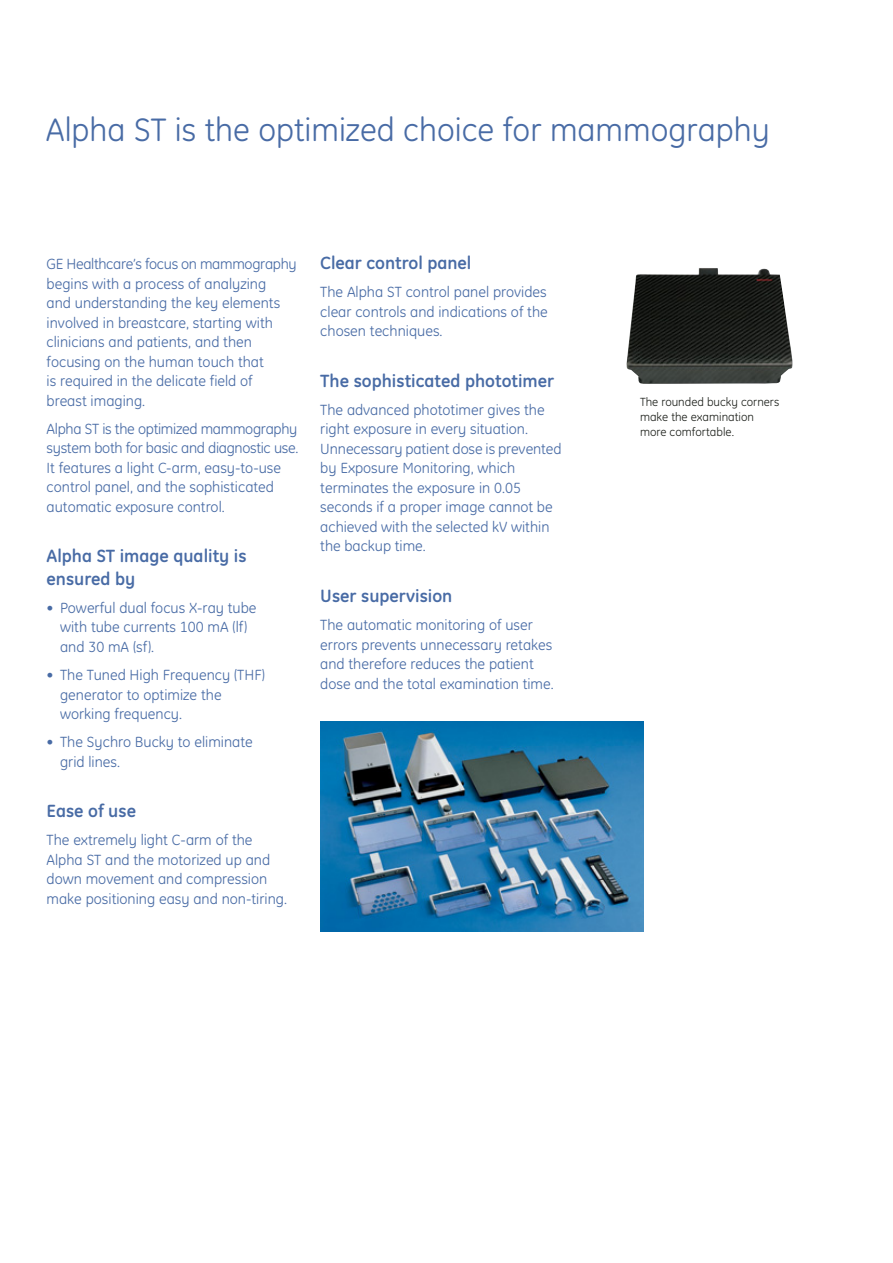
<style>
.page{position:relative;width:893px;height:1263px;background:#fff}
.page>*{position:absolute;margin:0;border:0;box-sizing:border-box;transform-origin:0 0}
.t1{font:33px "GE Inspira";color:#486ba5}
.t2{font:700 18px/22.5px "GE Inspira";color:#486ba5}
.t3{font:15px/19.5px "GE Inspira";color:#486ba5}
.t4{font:12px/15px "GE Inspira";color:#20231e}
</style>
<div class="page">
<img style="left:626px;top:268px;width:167px;height:116px">
<img style="left:320px;top:721px;width:323px;height:210px">
<h1 class="t1" style="left:46px;top:118px;width:725px">Alpha ST is the optimized choice for mammography</h1>
<p class="t3" style="left:47px;top:256px;width:252px">GE Healthcare’s focus on mammography begins with a process of analyzing<br>and understanding the key elements involved in breastcare, starting with clinicians and patients, and then focusing on the human touch that<br>is required in the delicate field of<br>breast imaging.</p>
<p class="t3" style="left:47px;top:420px;width:253px">Alpha ST is the optimized mammography system both for basic and diagnostic use.<br>It features a light C-arm, easy-to-use control panel, and the sophisticated automatic exposure control.</p>
<p class="t2" style="left:47px;top:547px;width:201px">Alpha ST image quality is ensured by</p>
<p class="t3" style="left:60px;top:600px;width:198px;text-indent:-14px">• Powerful dual focus X-ray tube with tube currents 100 mA (lf) and 30 mA (sf).</p>
<p class="t3" style="left:60px;top:667px;width:206px;text-indent:-14px">• The Tuned High Frequency (THF) generator to optimize the working frequency.</p>
<p class="t3" style="left:60px;top:734px;width:194px;text-indent:-14px">• The Sychro Bucky to eliminate grid lines.</p>
<p class="t2" style="left:47px;top:802px;width:91px">Ease of use</p>
<p class="t3" style="left:47px;top:832px;width:242px">The extremely light C-arm of the Alpha ST and the motorized up and down movement and compression make positioning easy and non-tiring.</p>
<p class="t2" style="left:320px;top:253px;width:153px">Clear control panel</p>
<p class="t3" style="left:320px;top:284px;width:229px;text-align:justify">The Alpha ST control panel provides clear controls and indications of the chosen techniques.</p>
<p class="t2" style="left:320px;top:371px;width:235px">The sophisticated phototimer</p>
<p class="t3" style="left:320px;top:401px;width:243px">The advanced phototimer gives the right exposure in every situation.<br>Unnecessary patient dose is prevented by Exposure Monitoring, which terminates the exposure in 0.05 seconds if a proper image cannot be achieved with the selected kV within the backup time.</p>
<p class="t2" style="left:320px;top:586px;width:134px">User supervision</p>
<p class="t3" style="left:320px;top:617px;width:235px">The automatic monitoring of user errors prevents unnecessary retakes and therefore reduces the patient dose and the total examination time.</p>
<p class="t4" style="left:640px;top:395px;width:141px">The rounded bucky corners make the examination more comfortable.</p>
</div>
